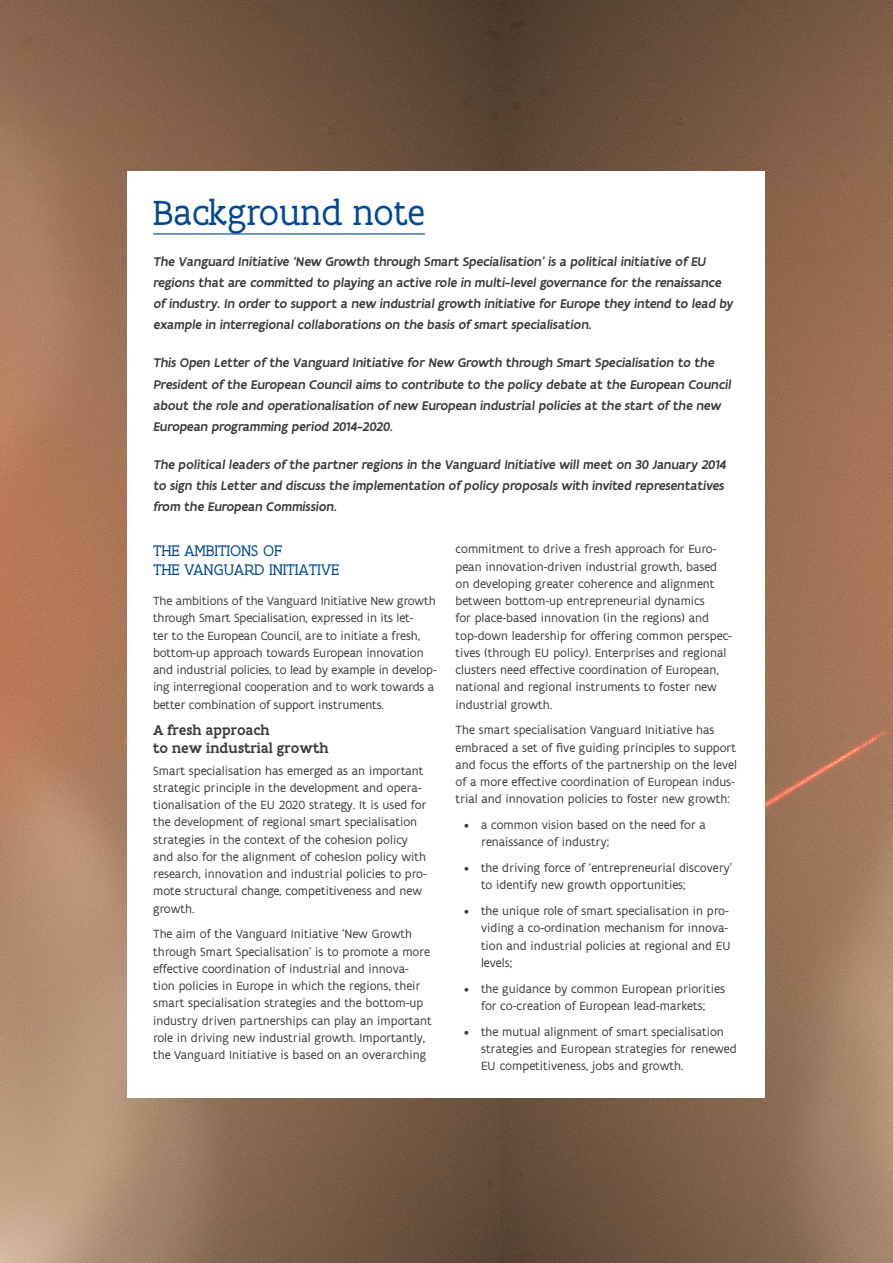
<style>
.page{position:relative;width:893px;height:1263px;background:#fff}
.page>*{position:absolute;margin:0;border:0;box-sizing:border-box;transform-origin:0 0}
.t1{font:37.5px "Flanders Serifbeta 2";color:#004896}
.t2{font:16.5px/19.5px "Flanders Serifbeta 2";letter-spacing:-.01em;color:#004896}
.t3{font:500 15px/18px "Flanders Serifbeta 2";color:#3a3a39}
.t4{font:500 13.5px/21px "Flanders Sansbeta 3";color:#3a3a39}
.t5{font:12.75px/17.2px "Flanders Sansbeta 3";color:#3a3a39}
</style>
<div class="page">
<img style="left:0;top:0;width:502px;height:1263px">
<img style="left:502px;top:0;width:391px;height:1263px">
<div style="left:128px;top:171px;width:637px;height:927px;background:#fff"></div>
<hr style="left:153px;top:233px;width:272px;height:1px;background:#004896">
<h1 class="t1" style="left:153px;top:191px;width:273px">Background note</h1>
<p class="t4" style="left:153px;top:252px;width:581px">The Vanguard Initiative ‘New Growth through Smart Specialisation’ is a political initiative of EU regions that are committed to playing an active role in multi-level governance for the renaissance of industry. In order to support a new industrial growth initiative for Europe they intend to lead by example in interregional collaborations on the basis of smart specialisation.</p>
<p class="t4" style="left:153px;top:353px;width:581px">This Open Letter of the Vanguard Initiative for New Growth through Smart Specialisation to the President of the European Council aims to contribute to the policy debate at the European Council about the role and operationalisation of new European industrial policies at the start of the new European programming period 2014-2020.</p>
<p class="t4" style="left:153px;top:454px;width:576px">The political leaders of the partner regions in the Vanguard Initiative will meet on 30 January 2014 to sign this Letter and discuss the implementation of policy proposals with invited representatives from the European Commission.</p>
<p class="t2" style="left:153px;top:540px;width:188px">THE AMBITIONS OF<br>THE VANGUARD INITIATIVE</p>
<p class="t5" style="left:153px;top:592px;width:285px">The ambitions of the Vanguard Initiative New growth through Smart Specialisation, expressed in its let-<br>ter to the European Council, are to initiate a fresh, bottom-up approach towards European innovation and industrial policies, to lead by example in develop&shy;ing interregional cooperation and to work towards a better combination of support instruments.</p>
<p class="t3" style="left:153px;top:721px;width:177px">A fresh approach<br>to new industrial growth</p>
<p class="t5" style="left:153px;top:761px;width:275px">Smart specialisation has emerged as an important strategic principle in the development and opera&shy;tionalisation of the EU 2020 strategy. It is used for the development of regional smart specialisation strategies in the context of the cohesion policy and also for the alignment of cohesion policy with research, innovation and industrial policies to pro&shy;mote structural change, competitiveness and new growth.</p>
<p class="t5" style="left:153px;top:925px;width:280px">The aim of the Vanguard Initiative ‘New Growth through Smart Specialisation’ is to promote a more effective coordination of industrial and innova&shy;tion policies in Europe in which the regions, their smart specialisation strategies and the bottom-up industry driven partnerships can play an important role in driving new industrial growth. Importantly, the Vanguard Initiative is based on an overarching</p>
<p class="t5" style="left:455px;top:540px;width:278px">commitment to drive a fresh approach for Euro&shy;pean innovation-driven industrial growth, based on developing greater coherence and alignment between bottom-up entrepreneurial dynamics<br>for place-based innovation (in the regions) and top-down leadership for offering common perspec&shy;tives (through EU policy). Enterprises and regional clusters need effective coordination of European, national and regional instruments to foster new industrial growth.</p>
<p class="t5" style="left:455px;top:721px;width:283px">The smart specialisation Vanguard Initiative has embraced a set of five guiding principles to support and focus the efforts of the partnership on the level of a more effective coordination of European indus&shy;trial and innovation policies to foster new growth:</p>
<p class="t5" style="left:481px;top:816px;width:226px;text-indent:-17px">• a common vision based on the need for a renaissance of industry;</p>
<p class="t5" style="left:481px;top:859px;width:253px;text-indent:-17px">• the driving force of ‘entrepreneurial discovery’ to identify new growth opportunities;</p>
<p class="t5" style="left:481px;top:902px;width:251px;text-indent:-17px">• the unique role of smart specialisation in pro&shy;viding a co-ordination mechanism for innova&shy;tion and industrial policies at regional and EU levels;</p>
<p class="t5" style="left:464px;top:979px;width:263px;text-align:center">• the guidance by common European priorities for co-creation of European lead-markets;</p>
<p class="t5" style="left:481px;top:1022px;width:257px;text-indent:-17px">• the mutual alignment of smart specialisation strategies and European strategies for renewed<br>EU competitiveness, jobs and growth.</p>
</div>
